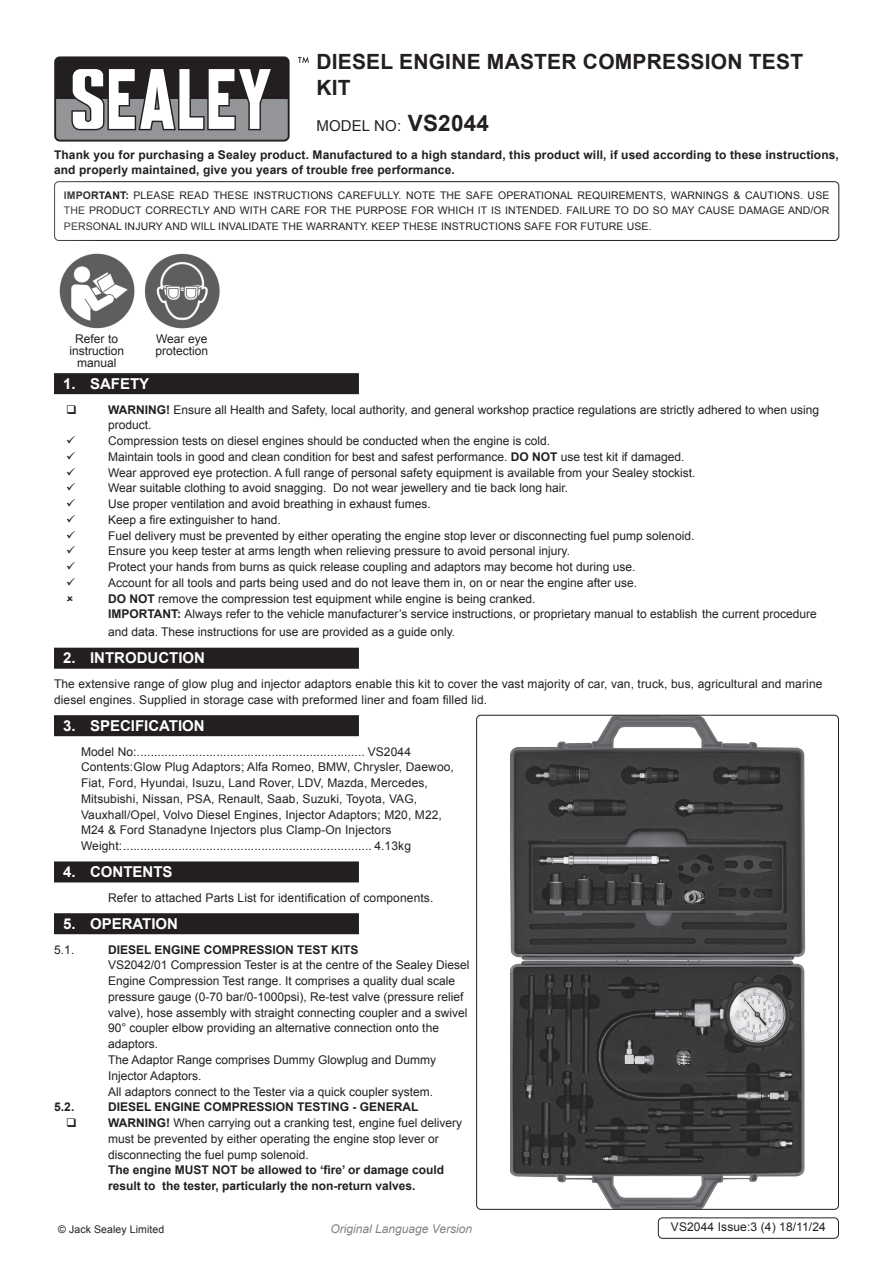
<style>
.page{position:relative;width:893px;height:1263px;background:#fff}
.page>*{position:absolute;margin:0;border:0;box-sizing:border-box;transform-origin:0 0}
.Product_Description{font:700 21px/25.2px "Arial";letter-spacing:.01em;color:#231f20}
.t1{font:700 15px "Arial";color:#fff}
.Product_Pt_No{font:15px "Arial";letter-spacing:.01em;color:#231f20}
.Body{font:12px/15.8px "Arial";color:#231f20}
.Specifications__Tabbed{font:12px "Arial";letter-spacing:.01em;color:#231f20}
.Body-2{font:700 12px/15.8px "Arial";letter-spacing:.01em;color:#231f20}
.Body__Footer{font:12px "Arial";letter-spacing:.01em;color:#231f20}
.t2{font:italic 12px "Arial";color:#808285}
.Body__Justified__7pt{font:10.5px/15.8px "Arial";letter-spacing:.01em;color:#231f20;text-align:justify}
.s1{font-weight:700;font-size:22.5px}
.s2{font-weight:700}
</style>
<div class="page">
<div style="left:54px;top:56px;width:236px;height:86px;background:#231f20;border-radius:6px"></div>
<svg style="left:56px;top:69px;width:232px;height:71px"></svg>
<svg style="left:298px;top:56px;width:11px;height:7px"></svg>
<div style="left:54px;top:181px;width:785px;height:60px;border:1px solid #231f20;border-radius:4px"></div>
<div style="left:54px;top:373px;width:305px;height:21px;background:#231f20"></div>
<div style="left:54px;top:648px;width:305px;height:21px;background:#231f20"></div>
<div style="left:54px;top:715px;width:305px;height:21px;background:#231f20"></div>
<div style="left:54px;top:861px;width:305px;height:21px;background:#231f20"></div>
<div style="left:54px;top:913px;width:305px;height:21px;background:#231f20"></div>
<img style="left:59px;top:253px;width:161px;height:76px">
<div style="left:658px;top:1217px;width:181px;height:22px;border:1px solid #231f20;border-radius:4px"></div>
<img style="left:510px;top:717px;width:296px;height:491px">
<p class="Product_Description" style="left:316px;top:50px;width:488px">DIESEL ENGINE MASTER COMPRESSION TEST<br>KIT</p>
<p class="Product_Pt_No" style="left:316px;top:115px;width:174px">MODEL NO: <span class="s1">VS2044</span></p>
<p class="Body-2" style="left:54px;top:147px;width:786px">Thank you for purchasing a Sealey product. Manufactured to a high standard, this product will, if used according to these instructions, and properly maintained, give you years of trouble free performance.</p>
<p class="Body__Justified__7pt" style="left:64px;top:187px;width:767px"><span class="s2">IMPORTANT:</span> PLEASE READ THESE INSTRUCTIONS CAREFULLY. NOTE THE SAFE OPERATIONAL REQUIREMENTS, WARNINGS &amp; CAUTIONS. USE THE PRODUCT CORRECTLY AND WITH CARE FOR THE PURPOSE FOR WHICH IT IS INTENDED. FAILURE TO DO SO MAY CAUSE DAMAGE AND/OR PERSONAL INJURY AND WILL INVALIDATE THE WARRANTY. KEEP THESE INSTRUCTIONS SAFE FOR FUTURE USE.</p>
<p class="Body" style="left:69px;top:332px;width:56px;line-height:12px;text-align:center">Refer to instruction</p>
<p class="Body" style="left:77px;top:355px;width:41px">manual</p>
<p class="Body" style="left:155px;top:332px;width:54px;line-height:12px">Wear eye protection</p>
<p class="t1" style="left:63px;top:374px;width:88px">1. SAFETY</p>
<p class="Body" style="left:108px;top:402px;width:713px"><span class="s2">WARNING!</span> Ensure all Health and Safety, local authority, and general workshop practice regulations are strictly adhered to when using product.</p>
<p class="Body" style="left:108px;top:433px;width:444px">Compression tests on diesel engines should be conducted when the engine is cold.</p>
<p class="Body" style="left:108px;top:449px;width:578px">Maintain tools in good and clean condition for best and safest performance. <span class="s2">DO NOT</span> use test kit if damaged.</p>
<p class="Body" style="left:108px;top:465px;width:589px">Wear approved eye protection. A full range of personal safety equipment is available from your Sealey stockist.</p>
<p class="Body" style="left:108px;top:480px;width:462px">Wear suitable clothing to avoid snagging. Do not wear jewellery and tie back long hair.</p>
<p class="Body" style="left:108px;top:496px;width:324px">Use proper ventilation and avoid breathing in exhaust fumes.</p>
<p class="Body" style="left:108px;top:512px;width:174px">Keep a fire extinguisher to hand.</p>
<p class="Body" style="left:108px;top:528px;width:588px">Fuel delivery must be prevented by either operating the engine stop lever or disconnecting fuel pump solenoid.</p>
<p class="Body" style="left:108px;top:543px;width:464px">Ensure you keep tester at arms length when relieving pressure to avoid personal injury.</p>
<p class="Body" style="left:108px;top:559px;width:529px">Protect your hands from burns as quick release coupling and adaptors may become hot during use.</p>
<p class="Body" style="left:108px;top:575px;width:530px">Account for all tools and parts being used and do not leave them in, on or near the engine after use.</p>
<p class="Body" style="left:108px;top:591px;width:429px"><span class="s2">DO NOT</span> remove the compression test equipment while engine is being cranked.</p>
<p class="Body" style="left:108px;top:605px;width:710px;line-height:18px"><span class="s2">IMPORTANT:</span> Always refer to the vehicle manufacturer’s service instructions, or proprietary manual to establish the current procedure and data. These instructions for use are provided as a guide only.</p>
<p class="t1" style="left:63px;top:648px;width:143px">2. INTRODUCTION</p>
<p class="Body" style="left:54px;top:676px;width:770px">The extensive range of glow plug and injector adaptors enable this kit to cover the vast majority of car, van, truck, bus, agricultural and marine diesel engines. Supplied in storage case with preformed liner and foam filled lid.</p>
<p class="t1" style="left:63px;top:716px;width:143px">3. SPECIFICATION</p>
<p class="Specifications__Tabbed" style="left:81px;top:744px;width:331px">Model No:.................................................................. VS2044</p>
<p class="Specifications__Tabbed" style="left:81px;top:759px;width:374px">Contents:Glow Plug Adaptors; Alfa Romeo, BMW, Chrysler, Daewoo,</p>
<p class="Specifications__Tabbed" style="left:81px;top:775px;width:348px">Fiat, Ford, Hyundai, Isuzu, Land Rover, LDV, Mazda, Mercedes,</p>
<p class="Specifications__Tabbed" style="left:81px;top:791px;width:338px">Mitsubishi, Nissan, PSA, Renault, Saab, Suzuki, Toyota, VAG,</p>
<p class="Specifications__Tabbed" style="left:81px;top:807px;width:362px">Vauxhall/Opel, Volvo Diesel Engines, Injector Adaptors; M20, M22,</p>
<p class="Specifications__Tabbed" style="left:81px;top:822px;width:312px">M24 &amp; Ford Stanadyne Injectors plus Clamp-On Injectors</p>
<p class="Specifications__Tabbed" style="left:81px;top:838px;width:331px">Weight:........................................................................ 4.13kg</p>
<p class="t1" style="left:63px;top:862px;width:111px">4. CONTENTS</p>
<p class="Body" style="left:108px;top:890px;width:327px">Refer to attached Parts List for identification of components.</p>
<p class="t1" style="left:63px;top:914px;width:117px">5. OPERATION</p>
<p class="Body" style="left:54px;top:942px;width:22px">5.1.</p>
<p class="Body-2" style="left:108px;top:942px;width:252px">DIESEL ENGINE COMPRESSION TEST KITS</p>
<p class="Body" style="left:108px;top:957px;width:363px">VS2042/01 Compression Tester is at the centre of the Sealey Diesel Engine Compression Test range. It comprises a quality dual scale pressure gauge (0-70 bar/0-1000psi), Re-test valve (pressure relief valve), hose assembly with straight connecting coupler and a swivel 90° coupler elbow providing an alternative connection onto the adaptors.</p>
<p class="Body" style="left:108px;top:1052px;width:330px">The Adaptor Range comprises Dummy Glowplug and Dummy<br>Injector Adaptors.</p>
<p class="Body" style="left:108px;top:1083px;width:327px">All adaptors connect to the Tester via a quick coupler system.</p>
<p class="Body-2" style="left:54px;top:1099px;width:22px">5.2.</p>
<p class="Body-2" style="left:108px;top:1099px;width:312px">DIESEL ENGINE COMPRESSION TESTING - GENERAL</p>
<p class="Body" style="left:108px;top:1115px;width:356px"><span class="s2">WARNING!</span> When carrying out a cranking test, engine fuel delivery must be prevented by either operating the engine stop lever or disconnecting the fuel pump solenoid.</p>
<p class="Body-2" style="left:108px;top:1162px;width:338px">The engine MUST NOT be allowed to ‘fire’ or damage could result to the tester, particularly the non-return valves.</p>
<p class="Body__Justified__7pt" style="left:58px;top:1221px;width:108px">© Jack Sealey Limited</p>
<p class="t2" style="left:330px;top:1220px;width:143px">Original Language Version</p>
<p class="Body__Footer" style="left:671px;top:1219px;width:156px">VS2044 Issue:3 (4) 18/11/24</p>
</div>
